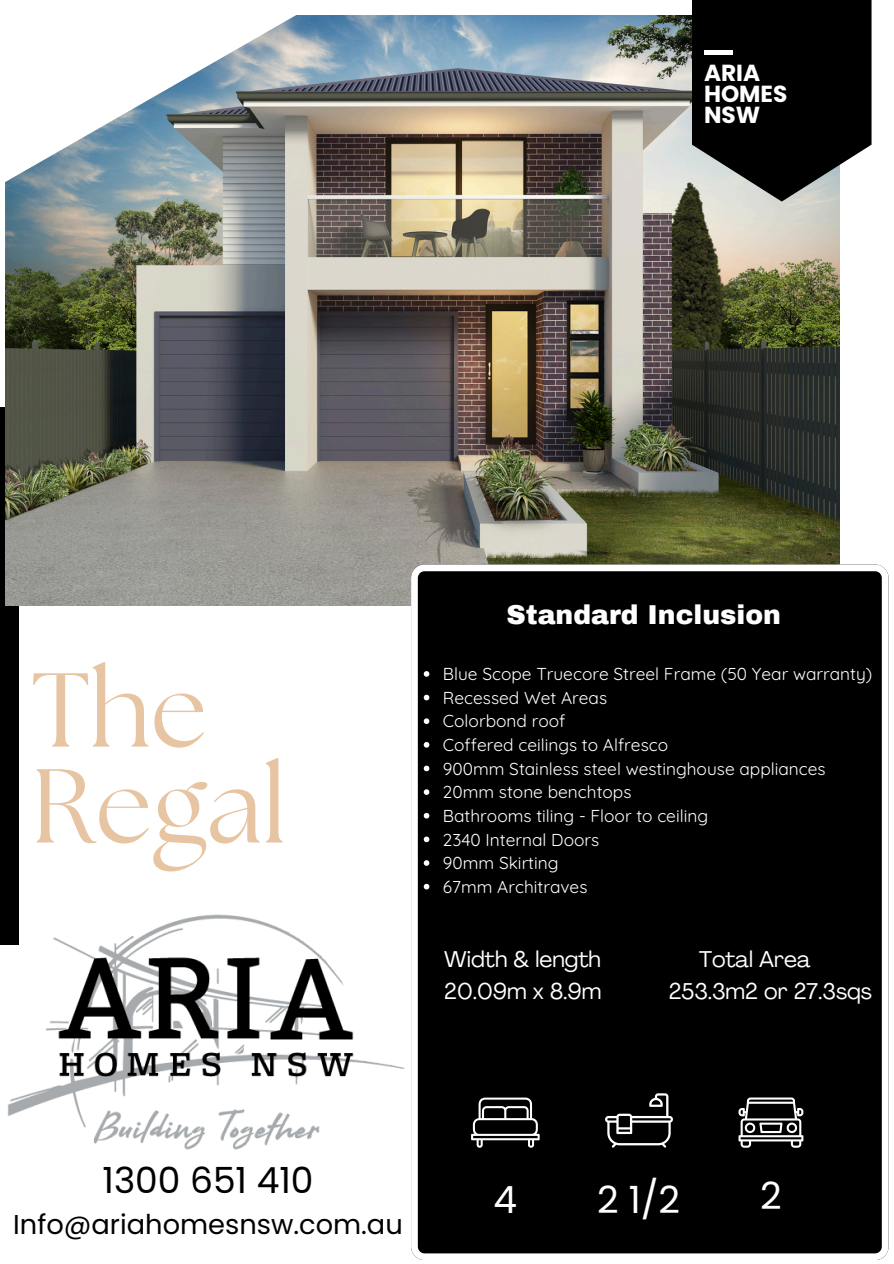
<style>
.page{position:relative;width:894px;height:1264px;background:#fff}
.page>*{position:absolute;margin:0;border:0;box-sizing:border-box;transform-origin:0 0}
.t1{font:104.7px/95.8px "The Seasons";color:#e8c5a2}
.t2{font:37.5px "Poppins";color:#fff}
.t3{font:36px "Poppins";color:#000}
.t4{font:27.3px "Poppins";color:#000}
.t5{font:900 26.7px "Archivo";color:#fff}
.t6{font:700 23.25px/21px "Poppins";color:#fff}
.t7{font:22.5px "Agrandir";color:#fff}
.t8{font:17.25px "Quicksand";color:#fff}
</style>
<div class="page">
<div style="left:0;top:407px;width:19px;height:537px;background:#000"></div>
<img style="left:5px;top:15px;width:834px;height:590px">
<svg style="left:691px;top:0;width:180px;height:201px"></svg>
<div style="left:411px;top:564px;width:477px;height:695px;background:#000"></div>
<svg style="left:5px;top:15px;width:363px;height:186px"></svg>
<div style="left:703px;top:50px;width:29px;height:5px;background:#fff"></div>
<img style="left:5px;top:914px;width:400px;height:236px">
<svg style="left:423px;top:671px;width:6px;height:5px"></svg>
<svg style="left:423px;top:694px;width:6px;height:6px"></svg>
<svg style="left:423px;top:718px;width:6px;height:6px"></svg>
<svg style="left:423px;top:742px;width:6px;height:5px"></svg>
<svg style="left:423px;top:765px;width:6px;height:6px"></svg>
<svg style="left:423px;top:789px;width:6px;height:6px"></svg>
<svg style="left:423px;top:813px;width:6px;height:5px"></svg>
<svg style="left:423px;top:836px;width:6px;height:6px"></svg>
<svg style="left:423px;top:860px;width:6px;height:5px"></svg>
<svg style="left:423px;top:883px;width:6px;height:6px"></svg>
<svg style="left:471px;top:1097px;width:68px;height:50px"></svg>
<svg style="left:605px;top:1093px;width:67px;height:54px"></svg>
<svg style="left:738px;top:1097px;width:65px;height:50px"></svg>
<p class="t6" style="left:703px;top:62px;width:85px">ARIA<br>HOMES<br>NSW</p>
<p class="t1" style="left:31px;top:669px;width:257px">The<br>Regal</p>
<p class="t5" style="left:506px;top:600px;width:276px">Standard Inclusion</p>
<p class="t8" style="left:443px;top:663px;width:431px">Blue Scope Truecore Streel Frame (50 Year warranty)</p>
<p class="t8" style="left:443px;top:686px;width:166px">Recessed Wet Areas</p>
<p class="t8" style="left:443px;top:710px;width:124px">Colorbond roof</p>
<p class="t8" style="left:443px;top:733px;width:227px">Coffered ceilings to Alfresco</p>
<p class="t8" style="left:443px;top:757px;width:384px">900mm Stainless steel westinghouse appliances</p>
<p class="t8" style="left:443px;top:781px;width:190px">20mm stone benchtops</p>
<p class="t8" style="left:443px;top:804px;width:266px">Bathrooms tiling - Floor to ceiling</p>
<p class="t8" style="left:443px;top:828px;width:158px">2340 Internal Doors</p>
<h5 class="t8" style="left:443px;top:852px;width:117px">90mm Skirting</h5>
<p class="t8" style="left:443px;top:875px;width:146px">67mm Architraves</p>
<p class="t7" style="left:444px;top:950px;width:158px">Width &amp; length</p>
<p class="t7" style="left:698px;top:950px;width:113px">Total Area</p>
<p class="t7" style="left:444px;top:981px;width:159px">20.09m x 8.9m</p>
<p class="t7" style="left:668px;top:981px;width:204px">253.3m2 or 27.3sqs</p>
<p class="t3" style="left:102px;top:1155px;width:212px">1300 651 410</p>
<p class="t4" style="left:13px;top:1204px;width:391px">Info@ariahomesnsw.com.au</p>
<p class="t2" style="left:493px;top:1173px;width:25px">4</p>
<h2 class="t2" style="left:597px;top:1173px;width:84px">2 1/2</h2>
<p class="t2" style="left:760px;top:1169px;width:23px">2</p>
</div>
